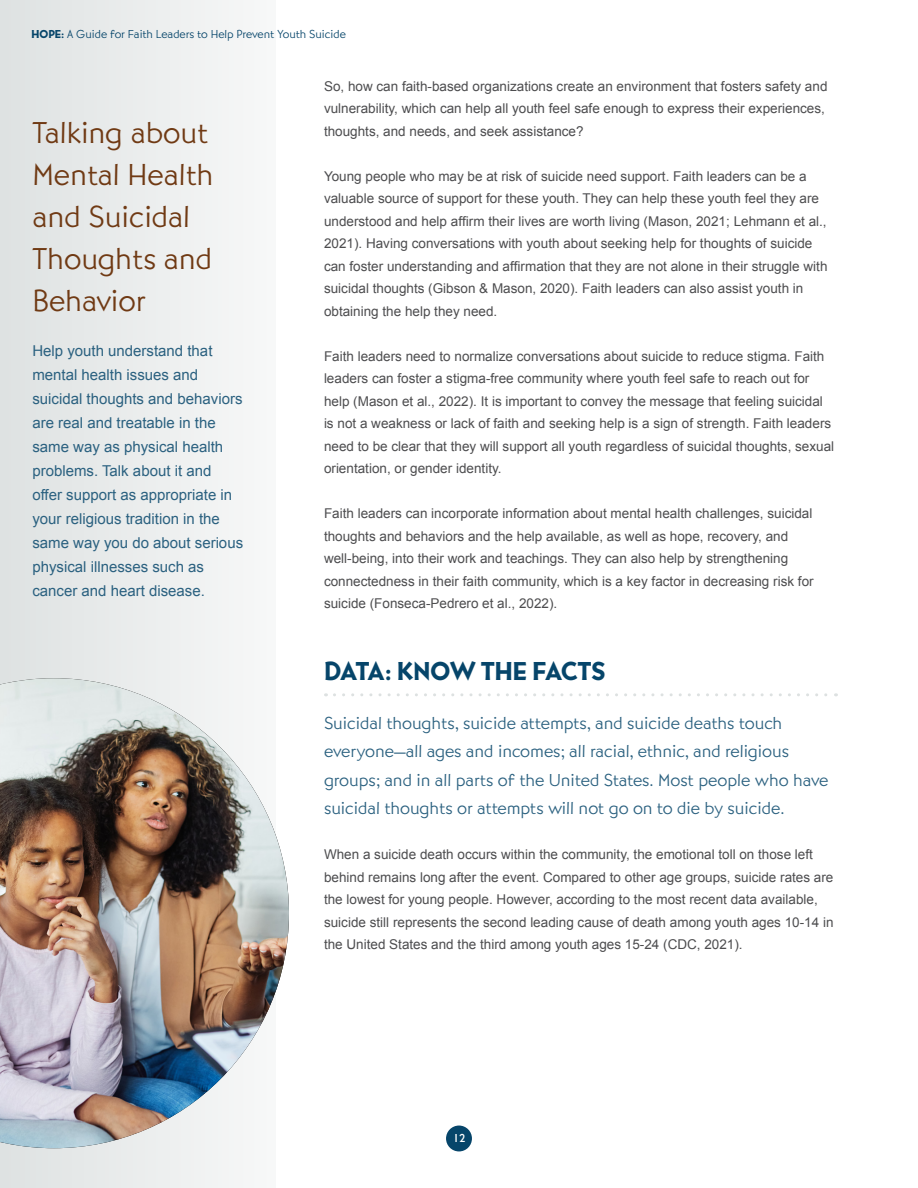
<style>
.page{position:relative;width:918px;height:1188px;background:#fff}
.page>*{position:absolute;margin:0;border:0;box-sizing:border-box;transform-origin:0 0}
.t1{font:300 31.5px/42px "Bernhard Got URW";color:#703a14}
.H2_-_Blue_Text{font:27px "Bernhard Got URW Hea";letter-spacing:-.02em;color:#06456a}
.Body_Text{font:300 18px/28.5px "Bernhard Got URW";color:#2b6180}
.Body_Text-2{font:15px/24px "Arial";color:#2b6180}
.Body_Text-3{font:13.5px/22.5px "Arial";color:#4d4d4f}
.t2{font:300 12px "Bernhard Got URW";color:#06456a}
.t3{font:500 12px "Bernhard Got URW";color:#fff}
.s1{font-family:"Bernhard Got URW Hea";font-weight:400}
</style>
<div class="page">
<div style="left:0;top:0;width:276px;height:1188px;background:#ebeded"></div>
<img style="left:0;top:678px;width:289px;height:470px">
<svg style="left:334px;top:693px;width:503px;height:3px"></svg>
<div style="left:446px;top:1126px;width:26px;height:25px;background:#06456a;border-radius:50%"></div>
<p class="t2" style="left:32px;top:26px;width:316px"><span class="s1">HOPE:</span> A Guide for Faith Leaders to Help Prevent Youth Suicide</p>
<p class="t1" style="left:32px;top:112px;width:183px">Talking about<br>Mental Health and Suicidal<br>Thoughts and<br>Behavior</p>
<p class="Body_Text-2" style="left:32px;top:339px;width:212px">Help youth understand that mental health issues and suicidal thoughts and behaviors are real and treatable in the same way as physical health problems. Talk about it and offer support as appropriate in your religious tradition in the same way you do about serious physical illnesses such as cancer and heart disease.</p>
<p class="Body_Text-3" style="left:324px;top:75px;width:505px">So, how can faith-based organizations create an environment that fosters safety and vulnerability, which can help all youth feel safe enough to express their experiences, thoughts, and needs, and seek assistance?</p>
<p class="Body_Text-3" style="left:324px;top:165px;width:505px">Young people who may be at risk of suicide need support. Faith leaders can be a valuable source of support for these youth. They can help these youth feel they are understood and help affirm their lives are worth living (Mason, 2021; Lehmann et al., 2021). Having conversations with youth about seeking help for thoughts of suicide can foster understanding and affirmation that they are not alone in their struggle with suicidal thoughts (Gibson &amp; Mason, 2020). Faith leaders can also assist youth in obtaining the help they need.</p>
<p class="Body_Text-3" style="left:324px;top:345px;width:512px">Faith leaders need to normalize conversations about suicide to reduce stigma. Faith leaders can foster a stigma-free community where youth feel safe to reach out for help (Mason et al., 2022). It is important to convey the message that feeling suicidal is not a weakness or lack of faith and seeking help is a sign of strength. Faith leaders need to be clear that they will support all youth regardless of suicidal thoughts, sexual orientation, or gender identity.</p>
<p class="Body_Text-3" style="left:324px;top:503px;width:491px">Faith leaders can incorporate information about mental health challenges, suicidal thoughts and behaviors and the help available, as well as hope, recovery, and well-being, into their work and teachings. They can also help by strengthening connectedness in their faith community, which is a key factor in decreasing risk for suicide (Fonseca-Pedrero et al., 2022).</p>
<h2 class="H2_-_Blue_Text" style="left:324px;top:655px;width:283px">DATA: KNOW THE FACTS</h2>
<p class="Body_Text" style="left:324px;top:709px;width:506px">Suicidal thoughts, suicide attempts, and suicide deaths touch everyone—all ages and incomes; all racial, ethnic, and religious groups; and in all parts of the United States. Most people who have suicidal thoughts or attempts will not go on to die by suicide.</p>
<p class="Body_Text-3" style="left:324px;top:843px;width:511px">When a suicide death occurs within the community, the emotional toll on those left behind remains long after the event. Compared to other age groups, suicide rates are the lowest for young people. However, according to the most recent data available, suicide still represents the second leading cause of death among youth ages 10-14 in the United States and the third among youth ages 15-24 (CDC, 2021).</p>
<p class="t3" style="left:453px;top:1131px;width:14px">12</p>
</div>
